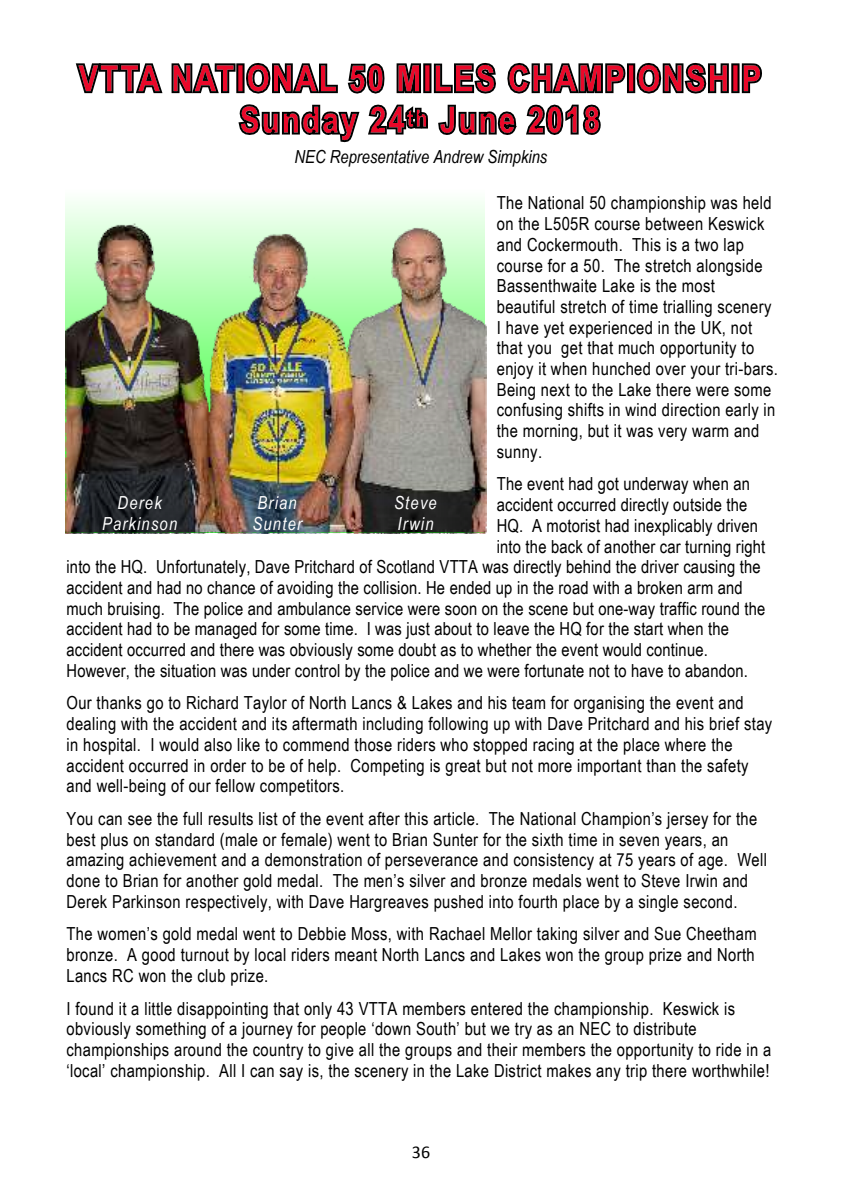
<style>
.page{position:relative;width:842px;height:1191px;background:#fff}
.page>*{position:absolute;margin:0;border:0;box-sizing:border-box;transform-origin:0 0}
.t1{font:18px/20.6px "Arial Narrow";letter-spacing:.02em;color:#000}
.t2{font:italic 18px/20.6px "Arial Narrow";letter-spacing:.065em;color:#fff}
.t3{font:italic 18px "Arial Narrow";color:#000}
.t4{font:18px "Calibri";color:#000}
</style>
<div class="page">
<img style="left:65px;top:202px;width:422px;height:331px">
<svg style="left:76px;top:63px;width:86px;height:30px"></svg>
<svg style="left:172px;top:63px;width:166px;height:31px"></svg>
<svg style="left:348px;top:63px;width:36px;height:31px"></svg>
<svg style="left:397px;top:63px;width:99px;height:31px"></svg>
<svg style="left:507px;top:63px;width:255px;height:31px"></svg>
<svg style="left:238px;top:104px;width:121px;height:38px"></svg>
<svg style="left:368px;top:105px;width:60px;height:29px"></svg>
<svg style="left:438px;top:105px;width:79px;height:30px"></svg>
<svg style="left:526px;top:105px;width:75px;height:30px"></svg>
<p class="t3" style="left:295px;top:150px;width:254px">NEC Representative Andrew Simpkins</p>
<p class="t1" style="left:497px;top:194px;width:283px">The National 50 championship was held on the L505R course between Keswick and Cockermouth. This is a two lap course for a 50. The stretch alongside Bassenthwaite Lake is the most beautiful stretch of time trialling scenery I have yet experienced in the UK, not that you get that much opportunity to enjoy it when hunched over your tri-bars.<br>Being next to the Lake there were some confusing shifts in wind direction early in the morning, but it was very warm and sunny.</p>
<p class="t1" style="left:497px;top:475px;width:255px">The event had got underway when an</p>
<p class="t1" style="left:497px;top:496px;width:252px">accident occurred directly outside the</p>
<p class="t1" style="left:497px;top:517px;width:263px">HQ. A motorist had inexplicably driven</p>
<p class="t1" style="left:497px;top:537px;width:270px">into the back of another car turning right</p>
<p class="t1" style="left:66px;top:558px;width:696px">into the HQ. Unfortunately, Dave Pritchard of Scotland VTTA was directly behind the driver causing the</p>
<p class="t1" style="left:66px;top:579px;width:678px">accident and had no chance of avoiding the collision. He ended up in the road with a broken arm and</p>
<p class="t1" style="left:66px;top:599px;width:700px">much bruising. The police and ambulance service were soon on the scene but one-way traffic round the</p>
<p class="t1" style="left:66px;top:620px;width:664px">accident had to be managed for some time. I was just about to leave the HQ for the start when the</p>
<p class="t1" style="left:66px;top:641px;width:643px">accident occurred and there was obviously some doubt as to whether the event would continue.</p>
<p class="t1" style="left:66px;top:662px;width:683px">However, the situation was under control by the police and we were fortunate not to have to abandon.</p>
<p class="t1" style="left:66px;top:694px;width:707px">Our thanks go to Richard Taylor of North Lancs &amp; Lakes and his team for organising the event and dealing with the accident and its aftermath including following up with Dave Pritchard and his brief stay in hospital. I would also like to commend those riders who stopped racing at the place where the accident occurred in order to be of help. Competing is great but not more important than the safety and well-being of our fellow competitors.</p>
<p class="t1" style="left:66px;top:810px;width:702px">You can see the full results list of the event after this article. The National Champion’s jersey for the best plus on standard (male or female) went to Brian Sunter for the sixth time in seven years, an amazing achievement and a demonstration of perseverance and consistency at 75 years of age. Well done to Brian for another gold medal. The men’s silver and bronze medals went to Steve Irwin and Derek Parkinson respectively, with Dave Hargreaves pushed into fourth place by a single second.</p>
<p class="t1" style="left:66px;top:925px;width:692px;text-align:justify">The women’s gold medal went to Debbie Moss, with Rachael Mellor taking silver and Sue Cheetham bronze. A good turnout by local riders meant North Lancs and Lakes won the group prize and North Lancs RC won the club prize.</p>
<p class="t1" style="left:66px;top:999px;width:706px">I found it a little disappointing that only 43 VTTA members entered the championship. Keswick is obviously something of a journey for people ‘down South’ but we try as an NEC to distribute championships around the country to give all the groups and their members the opportunity to ride in a ‘local’ championship. All I can say is, the scenery in the Lake District makes any trip there worthwhile!</p>
<p class="t2" style="left:394px;top:494px;width:44px">Steve<br>Irwin</p>
<p class="t2" style="left:102px;top:494px;width:77px;text-align:center">Derek<br>Parkinson</p>
<p class="t2" style="left:252px;top:494px;width:51px">Brian<br>Sunter</p>
<p class="t4" style="left:412px;top:1144px;width:20px">36</p>
</div>
